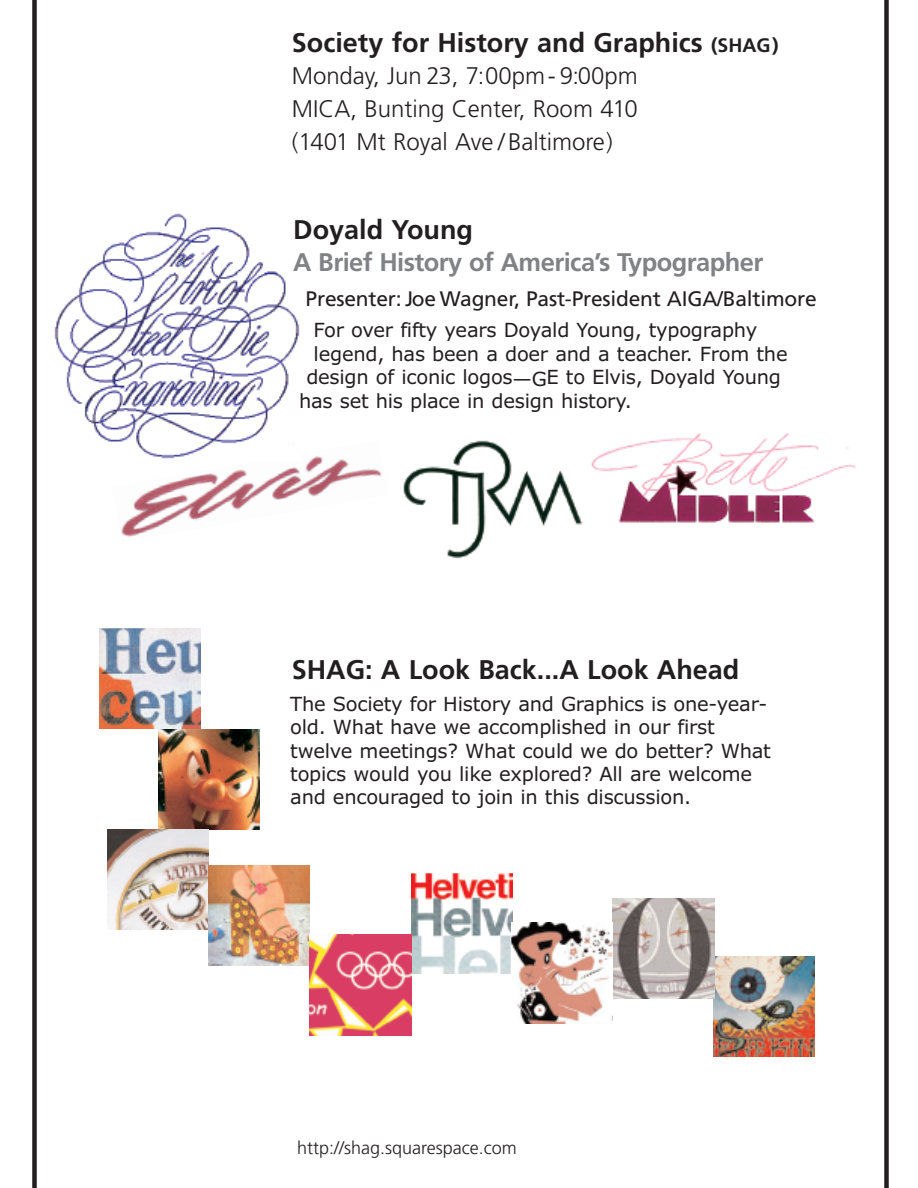
<style>
.page{position:relative;width:918px;height:1188px;background:#fff}
.page>*{position:absolute;margin:0;border:0;box-sizing:border-box;transform-origin:0 0}
.t1{font:700 27px "Frutiger";color:#231f20}
.t2{font:700 25.5px "Frutiger";letter-spacing:-.02em;color:#808285}
.t3{font:300 24px/33px "Frutiger";color:#231f20;text-align:justify}
.t4{font:21px "Frutiger";letter-spacing:-.01em;color:#231f20}
.t5{font:19.5px/23.4px "Verdana";letter-spacing:-.015em;color:#231f20}
.t6{font:300 18px "Frutiger";color:#231f20}
.s1{font-size:19.5px}
</style>
<div class="page">
<img style="left:100px;top:629px;width:101px;height:100px">
<img style="left:158px;top:729px;width:102px;height:100px">
<img style="left:107px;top:829px;width:101px;height:101px">
<img style="left:208px;top:865px;width:102px;height:101px">
<img style="left:411px;top:874px;width:101px;height:100px">
<img style="left:310px;top:935px;width:101px;height:100px">
<img style="left:713px;top:956px;width:102px;height:101px">
<img style="left:613px;top:899px;width:101px;height:100px">
<img style="left:511px;top:923px;width:102px;height:100px">
<img style="left:591px;top:433px;width:265px;height:90px">
<img style="left:121px;top:456px;width:261px;height:81px">
<img style="left:403px;top:440px;width:180px;height:119px">
<div style="left:32px;top:0;width:5px;height:1188px;background:#231f20"></div>
<div style="left:884px;top:0;width:5px;height:1188px;background:#231f20"></div>
<img style="left:54px;top:213px;width:247px;height:248px">
<h1 class="t1" style="left:292px;top:32px;width:488px">Society for History and Graphics <span class="s1">(SHAG)</span></h1>
<p class="t3" style="left:292px;top:61px;width:348px">Monday, Jun 23, 7:00pm- 9:00pm MICA, Bunting Center, Room 410 (1401 Mt Royal Ave / Baltimore)</p>
<h1 class="t1" style="left:293px;top:219px;width:181px">Doyald Young</h1>
<h2 class="t2" style="left:293px;top:252px;width:472px">A Brief History of America’s Typographer</h2>
<p class="t4" style="left:306px;top:290px;width:513px">Presenter: Joe Wagner, Past-President AIGA/Baltimore</p>
<p class="t5" style="left:314px;top:319px;width:445px">For over fifty years Doyald Young, typography</p>
<p class="t5" style="left:314px;top:342px;width:476px">legend, has been a doer and a teacher. From the</p>
<p class="t5" style="left:306px;top:366px;width:476px">design of iconic logos—GE to Elvis, Doyald Young</p>
<p class="t5" style="left:299px;top:389px;width:334px">has set his place in design history.</p>
<h1 class="t1" style="left:292px;top:659px;width:449px">SHAG: A Look Back...A Look Ahead</h1>
<p class="t5" style="left:290px;top:692px;width:482px">The Society for History and Graphics is one-year&shy;old. What have we accomplished in our first twelve meetings? What could we do better? What topics would you like explored? All are welcome and encouraged to join in this discussion.</p>
<p class="t6" style="left:297px;top:1141px;width:221px">http://shag.squarespace.com</p>
</div>
